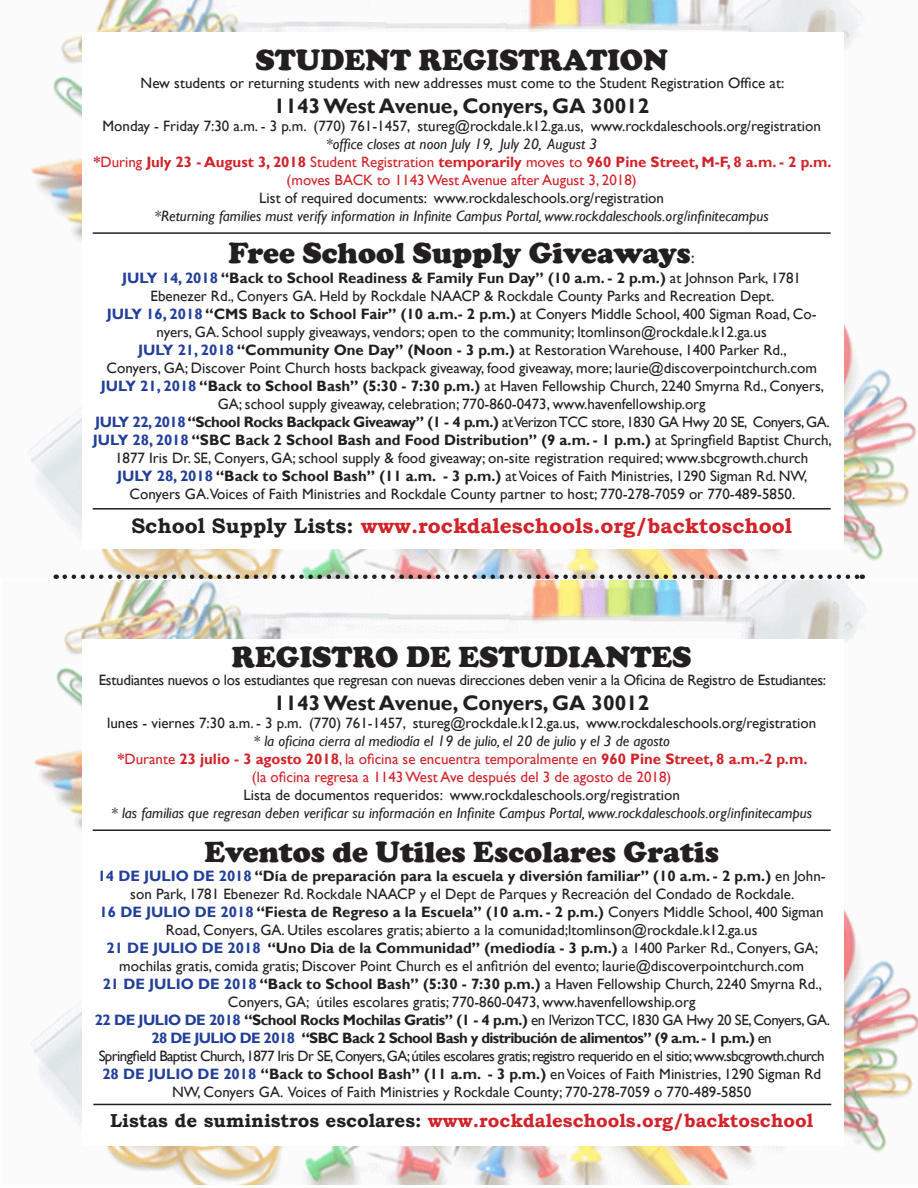
<style>
.page{position:relative;width:918px;height:1188px;background:#fff}
.page>*{position:absolute;margin:0;border:0;box-sizing:border-box;transform-origin:0 0}
.t1{font:900 30px "Cooper";color:#231f20}
.t2{font:700 21px "Gill Sans";color:#231f20}
.t3{font:700 21px "Bookman Old Style";color:#d1232a}
.t4{font:700 18.75px "Bookman Old Style";color:#d1232a}
.t5{font:15px/18px "Gill Sans";color:#231f20;text-align:center}
.t6{font:italic 15px "Gill Sans";color:#231f20}
.t7{font:15px/18px "Gill Sans";color:#d1232a;text-align:center}
.t8{font:15px "Gill Sans";letter-spacing:-.03em;color:#231f20}
.t9{font:15px "Gill Sans";letter-spacing:-.04em;color:#231f20}
.t10{font:15px "Gill Sans";letter-spacing:-.02em;color:#231f20}
.t11{font:700 15px "Gill Sans";color:#d1232a}
.t12{font:700 15px "Gill Sans";letter-spacing:-.04em;color:#231f20}
.s1{font-weight:700}
.s2{color:#231f20}
.s3{font-family:"Minion Pro";font-weight:400;font-size:18px}
.s4{font-weight:700;color:#223f99}
.s5{font-weight:400}
.s6{color:#223f99}
</style>
<div class="page">
<img style="left:28px;top:0;width:889px;height:579px">
<div style="left:83px;top:32px;width:761px;height:517px;background:#fff"></div>
<img style="left:65px;top:574px;width:798px;height:5px">
<img style="left:31px;top:580px;width:887px;height:605px">
<div style="left:83px;top:640px;width:761px;height:506px;background:#fff"></div>
<hr style="left:93px;top:232px;width:738px;height:2px;background:#231f20">
<hr style="left:93px;top:508px;width:738px;height:2px;background:#231f20">
<hr style="left:93px;top:830px;width:738px;height:1px;background:#231f20">
<hr style="left:93px;top:1104px;width:738px;height:1px;background:#231f20">
<p class="t1" style="left:255px;top:42px;width:414px">STUDENT REGISTRATION</p>
<p class="t5" style="left:141px;top:74px;width:645px">New students or returning students with new addresses must come to the Student Registration Office at:</p>
<p class="t2" style="left:274px;top:93px;width:377px">1143 West Avenue, Conyers, GA 30012</p>
<p class="t5" style="left:103px;top:117px;width:720px">Monday - Friday 7:30 a.m. - 3 p.m. (770) 761-1457, stureg@rockdale.k12.ga.us, www.rockdaleschools.org/registration</p>
<p class="t6" style="left:326px;top:135px;width:273px">*office closes at noon July 19, July 20, August 3</p>
<p class="t7" style="left:93px;top:153px;width:740px"><span class="s1">*</span>During <span class="s1">July 23 - August 3, 2018</span> Student Registration <span class="s1">temporarily</span> moves to <span class="s1">960 Pine Street, M-F, 8 a.m. - 2 p.m. </span>(moves BACK to 1143 West Avenue after August 3, 2018)<br><span class="s2">List of required documents: www.rockdaleschools.org/registration</span></p>
<p class="t6" style="left:154px;top:207px;width:616px">*Returning families must verify information in Infinite Campus Portal, www.rockdaleschools.org/infinitecampus</p>
<p class="t1" style="left:228px;top:235px;width:468px">Free School Supply Giveaways<span class="s3">:</span></p>
<p class="t5" style="left:122px;top:269px;width:680px"><span class="s4">JULY 14, 2018</span> <span class="s1">“Back to School Readiness &amp; Family Fun Day” (10 a.m. - 2 p.m.)</span> at Johnson Park, 1781<br>Ebenezer Rd., Conyers GA. Held by Rockdale NAACP &amp; Rockdale County Parks and Recreation Dept.</p>
<p class="t5" style="left:107px;top:305px;width:711px"><span class="s4">JULY 16, 2018</span> <span class="s1">“CMS Back to School Fair” (10 a.m.- 2 p.m.)</span> at Conyers Middle School, 400 Sigman Road, Co&shy;nyers, GA. School supply giveaways, vendors; open to the community; ltomlinson@rockdale.k12.ga.us</p>
<p class="t5" style="left:138px;top:341px;width:650px"><span class="s4">JULY 21, 2018</span> <span class="s1">“Community One Day” (Noon - 3 p.m.)</span> at Restoration Warehouse, 1400 Parker Rd.,</p>
<p class="t5" style="left:106px;top:359px;width:712px">Conyers, GA; Discover Point Church hosts backpack giveaway, food giveaway, more; laurie@discoverpointchurch.com</p>
<p class="t5" style="left:101px;top:377px;width:725px"><span class="s4">JULY 21, 2018</span> <span class="s1">“Back to School Bash” (5:30 - 7:30 p.m.)</span> at Haven Fellowship Church, 2240 Smyrna Rd., Conyers,<br>GA; school supply giveaway, celebration; 770-860-0473, www.havenfellowship.org</p>
<p class="t8" style="left:95px;top:413px;width:736px"><span class="s4">JULY 22, 2018</span> <span class="s1">“School Rocks Backpack Giveaway” (1 - 4 p.m.)</span> at Verizon TCC store, 1830 GA Hwy 20 SE, Conyers, GA.</p>
<p class="t5" style="left:93px;top:431px;width:740px"><span class="s4">JULY 28, 2018</span> <span class="s1">“SBC Back 2 School Bash and Food Distribution” (9 a.m. - 1 p.m.)</span> at Springfield Baptist Church,<br>1877 Iris Dr. SE, Conyers, GA; school supply &amp; food giveaway; on-site registration required; www.sbcgrowth.church</p>
<p class="t5" style="left:117px;top:467px;width:692px"><span class="s4">JULY 28, 2018</span> <span class="s1">“Back to School Bash” (11 a.m. - 3 p.m.)</span> at Voices of Faith Ministries, 1290 Sigman Rd. NW,</p>
<p class="t5" style="left:129px;top:485px;width:667px">Conyers GA.Voices of Faith Ministries and Rockdale County partner to host; 770-278-7059 or 770-489-5850.</p>
<p class="t3" style="left:131px;top:510px;width:662px"><span class="s2">School Supply Lists:</span> www.rockdaleschools.org/backtoschool</p>
<p class="t1" style="left:232px;top:639px;width:461px">REGISTRO DE ESTUDIANTES</p>
<p class="t10" style="left:99px;top:671px;width:729px">Estudiantes nuevos o los estudiantes que regresan con nuevas direcciones deben venir a la Oficina de Registro de Estudiantes:</p>
<p class="t2" style="left:274px;top:690px;width:377px">1143 West Avenue, Conyers, GA 30012</p>
<p class="t5" style="left:107px;top:714px;width:711px">lunes - viernes 7:30 a.m. - 3 p.m. (770) 761-1457, stureg@rockdale.k12.ga.us, www.rockdaleschools.org/registration</p>
<p class="t6" style="left:254px;top:732px;width:418px">* la oficina cierra al mediodía el 19 de julio, el 20 de julio y el 3 de agosto</p>
<p class="t11" style="left:117px;top:750px;width:691px">*<span class="s5">Durante</span> 23 julio - 3 agosto 2018<span class="s5">, la oficina se encuentra temporalmente en</span> 960 Pine Street, 8 a.m.-2 p.m.</p>
<p class="t7" style="left:252px;top:768px;width:421px">(la oficina regresa a 1143 West Ave después del 3 de agosto de 2018)</p>
<p class="t5" style="left:243px;top:786px;width:438px">Lista de documentos requeridos: www.rockdaleschools.org/registration</p>
<p class="t6" style="left:111px;top:804px;width:703px">* las familias que regresan deben verificar su información en Infinite Campus Portal, www.rockdaleschools.org/infinitecampus</p>
<p class="t1" style="left:204px;top:834px;width:516px">Eventos de Utiles Escolares Gratis</p>
<p class="t5" style="left:98px;top:867px;width:730px"><span class="s4">14 DE JULIO DE 2018</span> <span class="s1">“Día de preparación para la escuela y diversión familiar” (10 a.m. - 2 p.m.)</span> en John&shy;son Park, 1781 Ebenezer Rd. Rockdale NAACP y el Dept de Parques y Recreación del Condado de Rockdale.</p>
<p class="t5" style="left:100px;top:903px;width:726px"><span class="s4">16 DE JULIO DE 2018</span> <span class="s1">“Fiesta de Regreso a la Escuela” (10 a.m. - 2 p.m.)</span> Conyers Middle School, 400 Sigman<br>Road, Conyers, GA. Utiles escolares gratis; abierto a la comunidad;ltomlinson@rockdale.k12.ga.us</p>
<p class="t5" style="left:107px;top:939px;width:713px"><span class="s4">21 DE JULIO DE 2018</span> <span class="s1">“Uno Dia de la Communidad” (mediodía - 3 p.m.)</span> a 1400 Parker Rd., Conyers, GA; mochilas gratis, comida gratis; Discover Point Church es el anfitrión del evento; laurie@discoverpointchurch.com</p>
<p class="t5" style="left:103px;top:975px;width:721px"><span class="s4">21 DE JULIO DE 2018</span> <span class="s1">“Back to School Bash” (5:30 - 7:30 p.m.)</span> a Haven Fellowship Church, 2240 Smyrna Rd.,<br>Conyers, GA; útiles escolares gratis; 770-860-0473, www.havenfellowship.org</p>
<p class="t8" style="left:95px;top:1011px;width:737px"><span class="s4">22 DE JULIO DE 2018</span> <span class="s1">“School Rocks Mochilas Gratis” (1 - 4 p.m.)</span> en lVerizon TCC, 1830 GA Hwy 20 SE, Conyers, GA.</p>
<p class="t12" style="left:152px;top:1029px;width:622px"><span class="s6">28 DE JULIO DE 2018</span> “SBC Back 2 School Bash y distribución de alimentos” (9 a.m. - 1 p.m.) <span class="s5">en</span></p>
<p class="t9" style="left:99px;top:1047px;width:728px">Springfield Baptist Church, 1877 Iris Dr SE, Conyers, GA; útiles escolares gratis; registro requerido en el sitio; www.sbcgrowth.church</p>
<p class="t5" style="left:102px;top:1065px;width:720px"><span class="s4">28 DE JULIO DE 2018</span> <span class="s1">“Back to School Bash” (11 a.m. - 3 p.m.)</span> en Voices of Faith Ministries, 1290 Sigman Rd<br>NW, Conyers GA. Voices of Faith Ministries y Rockdale County; 770-278-7059 o 770-489-5850</p>
<p class="t4" style="left:110px;top:1107px;width:704px"><span class="s2">Listas de suministros escolares:</span> www.rockdaleschools.org/backtoschool</p>
</div>
